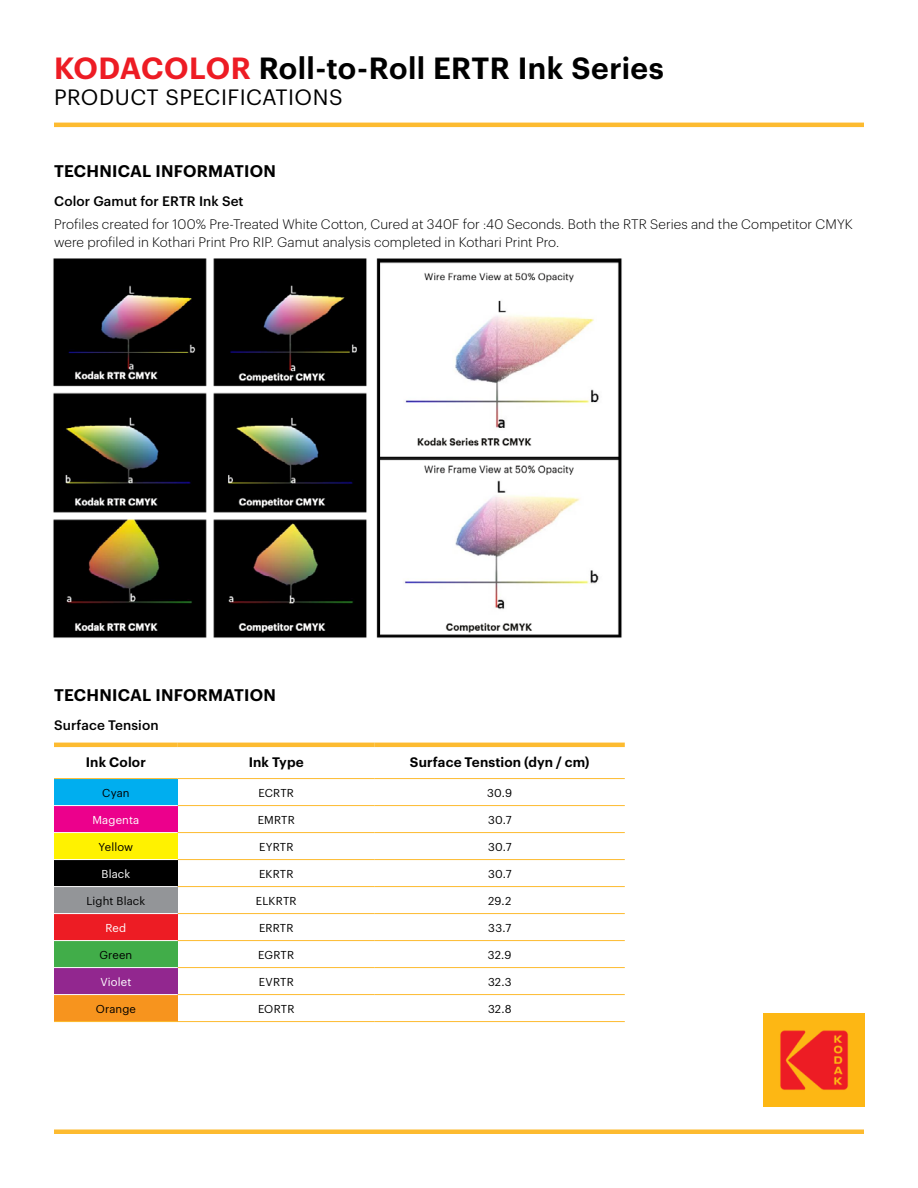
<style>
.page{position:relative;width:918px;height:1188px;background:#fff}
.page>*{position:absolute;margin:0;border:0;box-sizing:border-box;transform-origin:0 0}
.t1{font:600 30px "Graphik";letter-spacing:.01em;color:#000}
.t2{font:21.75px "Graphik";letter-spacing:.02em;color:#000}
.t3{font:600 16.5px "Graphik";letter-spacing:.01em;color:#000}
.t4{font:300 13.5px/18px "Graphik";letter-spacing:.005em;color:#000}
.t5{font:600 13.5px "Graphik";letter-spacing:.01em;color:#000}
.t6{font:500 13.5px "Graphik";letter-spacing:.005em;color:#000}
.t7{font:11.25px "Graphik";letter-spacing:.015em;color:#000}
.t8{font:11.25px "Graphik";letter-spacing:.015em;color:#fff}
.s1{color:#ed1c24}
</style>
<div class="page">
<hr style="left:54px;top:1130px;width:810px;height:4px;background:#fdbb30">
<img style="left:763px;top:1014px;width:101px;height:92px">
<hr style="left:54px;top:123px;width:810px;height:4px;background:#fdbb30">
<img style="left:53px;top:258px;width:569px;height:380px">
<div style="left:54px;top:779px;width:124px;height:27px;background:#00aeef"></div>
<div style="left:54px;top:806px;width:124px;height:27px;background:#ec008c"></div>
<div style="left:54px;top:833px;width:124px;height:27px;background:#fff200"></div>
<div style="left:54px;top:860px;width:124px;height:27px;background:#000"></div>
<div style="left:54px;top:887px;width:124px;height:27px;background:#939598"></div>
<div style="left:54px;top:914px;width:124px;height:27px;background:#ed1c24"></div>
<div style="left:54px;top:941px;width:124px;height:27px;background:#41ad49"></div>
<div style="left:54px;top:968px;width:124px;height:27px;background:#92278f"></div>
<div style="left:54px;top:995px;width:124px;height:27px;background:#f7941e"></div>
<hr style="left:54px;top:743px;width:124px;height:4px;background:#fdbb30">
<hr style="left:178px;top:743px;width:197px;height:4px;background:#fdbb30">
<hr style="left:375px;top:743px;width:250px;height:4px;background:#fdbb30">
<hr style="left:54px;top:778px;width:124px;height:1px;background:#fdbb30">
<hr style="left:178px;top:778px;width:197px;height:1px;background:#fdbb30">
<hr style="left:375px;top:778px;width:250px;height:1px;background:#fdbb30">
<hr style="left:178px;top:805px;width:197px;height:1px;background:#fdbb30">
<hr style="left:375px;top:805px;width:250px;height:1px;background:#fdbb30">
<hr style="left:178px;top:832px;width:197px;height:1px;background:#fdbb30">
<hr style="left:375px;top:832px;width:250px;height:1px;background:#fdbb30">
<hr style="left:178px;top:859px;width:197px;height:1px;background:#fdbb30">
<hr style="left:375px;top:859px;width:250px;height:1px;background:#fdbb30">
<hr style="left:178px;top:886px;width:197px;height:1px;background:#fdbb30">
<hr style="left:375px;top:886px;width:250px;height:1px;background:#fdbb30">
<hr style="left:178px;top:913px;width:197px;height:1px;background:#fdbb30">
<hr style="left:375px;top:913px;width:250px;height:1px;background:#fdbb30">
<hr style="left:178px;top:940px;width:197px;height:1px;background:#fdbb30">
<hr style="left:375px;top:940px;width:250px;height:1px;background:#fdbb30">
<hr style="left:178px;top:967px;width:197px;height:1px;background:#fdbb30">
<hr style="left:375px;top:967px;width:250px;height:1px;background:#fdbb30">
<hr style="left:178px;top:994px;width:197px;height:1px;background:#fdbb30">
<hr style="left:375px;top:994px;width:250px;height:1px;background:#fdbb30">
<hr style="left:54px;top:805px;width:124px;height:1px;background:#fff">
<hr style="left:54px;top:832px;width:124px;height:1px;background:#fff">
<hr style="left:54px;top:859px;width:124px;height:1px;background:#fff">
<hr style="left:54px;top:886px;width:124px;height:1px;background:#fff">
<hr style="left:54px;top:913px;width:124px;height:1px;background:#fff">
<hr style="left:54px;top:940px;width:124px;height:1px;background:#fff">
<hr style="left:54px;top:967px;width:124px;height:1px;background:#fff">
<hr style="left:54px;top:994px;width:124px;height:1px;background:#fff">
<hr style="left:54px;top:1021px;width:124px;height:1px;background:#fdbb30">
<hr style="left:178px;top:1021px;width:197px;height:1px;background:#fdbb30">
<hr style="left:375px;top:1021px;width:250px;height:1px;background:#fdbb30">
<h1 class="t1" style="left:54px;top:45px;width:611px"><span class="s1">KODACOLOR</span> Roll-to-Roll ERTR Ink Series</h1>
<h2 class="t2" style="left:54px;top:81px;width:290px">PRODUCT SPECIFICATIONS</h2>
<p class="t3" style="left:54px;top:158px;width:223px">TECHNICAL INFORMATION</p>
<p class="t6" style="left:54px;top:191px;width:191px">Color Gamut for ERTR Ink Set</p>
<p class="t4" style="left:54px;top:215px;width:800px">Profiles created for 100% Pre-Treated White Cotton, Cured at 340F for :40 Seconds. Both the RTR Series and the Competitor CMYK were profiled in Kothari Print Pro RIP. Gamut analysis completed in Kothari Print Pro.</p>
<p class="t3" style="left:54px;top:682px;width:223px">TECHNICAL INFORMATION</p>
<p class="t6" style="left:54px;top:715px;width:106px">Surface Tension</p>
<p class="t5" style="left:86px;top:752px;width:62px">Ink Color</p>
<p class="t5" style="left:249px;top:752px;width:57px">Ink Type</p>
<p class="t5" style="left:410px;top:752px;width:181px">Surface Tenstion (dyn / cm)</p>
<p class="t7" style="left:102px;top:784px;width:29px">Cyan</p>
<p class="t7" style="left:259px;top:784px;width:37px">ECRTR</p>
<p class="t7" style="left:487px;top:784px;width:27px">30.9</p>
<p class="t8" style="left:92px;top:811px;width:48px">Magenta</p>
<p class="t7" style="left:258px;top:811px;width:39px">EMRTR</p>
<p class="t7" style="left:488px;top:811px;width:25px">30.7</p>
<p class="t7" style="left:99px;top:838px;width:36px">Yellow</p>
<p class="t7" style="left:259px;top:838px;width:36px">EYRTR</p>
<p class="t7" style="left:488px;top:838px;width:25px">30.7</p>
<p class="t8" style="left:101px;top:865px;width:30px">Black</p>
<p class="t7" style="left:259px;top:865px;width:36px">EKRTR</p>
<p class="t7" style="left:488px;top:865px;width:25px">30.7</p>
<p class="t7" style="left:86px;top:892px;width:60px">Light Black</p>
<p class="t7" style="left:256px;top:892px;width:42px">ELKRTR</p>
<p class="t7" style="left:488px;top:892px;width:25px">29.2</p>
<p class="t8" style="left:105px;top:919px;width:22px">Red</p>
<p class="t7" style="left:259px;top:919px;width:36px">ERRTR</p>
<p class="t7" style="left:488px;top:919px;width:24px">33.7</p>
<p class="t7" style="left:99px;top:946px;width:35px">Green</p>
<p class="t7" style="left:258px;top:946px;width:37px">EGRTR</p>
<p class="t7" style="left:488px;top:946px;width:25px">32.9</p>
<p class="t8" style="left:100px;top:973px;width:33px">Violet</p>
<p class="t7" style="left:259px;top:973px;width:36px">EVRTR</p>
<p class="t7" style="left:488px;top:973px;width:25px">32.3</p>
<p class="t7" style="left:96px;top:1000px;width:42px">Orange</p>
<p class="t7" style="left:258px;top:1000px;width:38px">EORTR</p>
<p class="t7" style="left:488px;top:1000px;width:25px">32.8</p>
</div>
